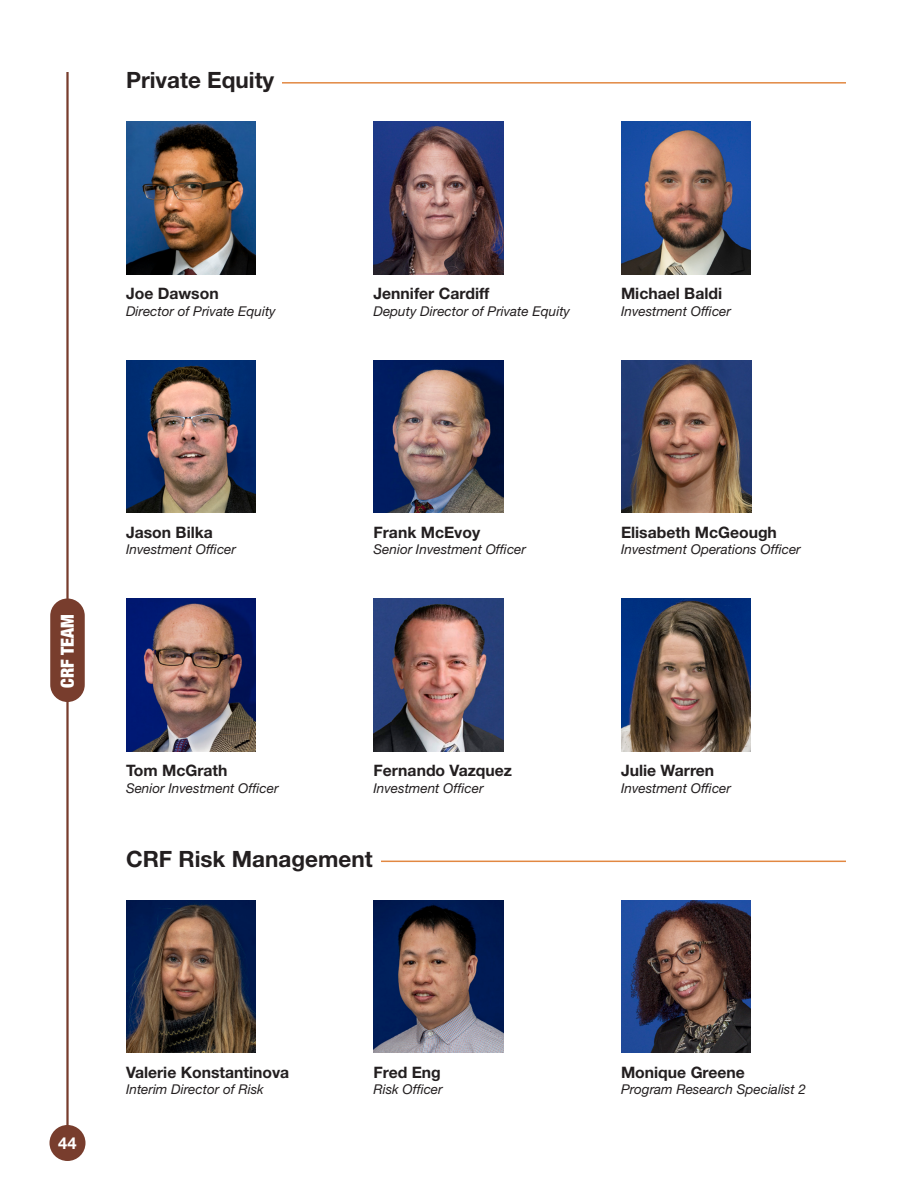
<style>
.page{position:relative;width:918px;height:1188px;background:#fff}
.page>*{position:absolute;margin:0;border:0;box-sizing:border-box;transform-origin:0 0}
.Moderator_Panelist_S{font:700 22.5px "Helvetica Neue LT Std";color:#231f20}
.t1{font:900 condensed 18px "Helvetica Neue LT Std";color:#fff}
.t2{font:700 16.5px "Helvetica Neue LT Std";color:#fff}
.PICM_Name{font:700 15.75px "Helvetica Neue LT Std";color:#231f20}
.PICM_Title{font:italic 13.5px "Helvetica Neue LT Std";color:#231f20}
</style>
<div class="page">
<hr style="left:66px;top:72px;width:3px;height:1058px;background:#783d2d">
<div style="left:50px;top:1125px;width:36px;height:36px;background:#783d2d;border-radius:50%"></div>
<div style="left:50px;top:598px;width:35px;height:104px;background:#783d2d;border-radius:17px"></div>
<hr style="left:282px;top:82px;width:564px;height:2px;background:#e28842">
<img style="left:126px;top:122px;width:130px;height:152px">
<img style="left:126px;top:360px;width:130px;height:153px">
<img style="left:374px;top:122px;width:129px;height:152px">
<img style="left:374px;top:360px;width:129px;height:153px">
<img style="left:621px;top:122px;width:130px;height:152px">
<img style="left:622px;top:360px;width:129px;height:153px">
<img style="left:126px;top:598px;width:130px;height:154px">
<img style="left:374px;top:598px;width:129px;height:154px">
<img style="left:621px;top:598px;width:130px;height:154px">
<img style="left:621px;top:900px;width:130px;height:153px">
<img style="left:374px;top:900px;width:129px;height:153px">
<img style="left:126px;top:900px;width:130px;height:153px">
<hr style="left:381px;top:861px;width:465px;height:1px;background:#e28842">
<p class="Moderator_Panelist_S" style="left:126px;top:66px;width:150px">Private Equity</p>
<p class="PICM_Name" style="left:126px;top:284px;width:94px">Joe Dawson</p>
<p class="PICM_Title" style="left:126px;top:303px;width:151px">Director of Private Equity</p>
<p class="PICM_Name" style="left:374px;top:284px;width:117px">Jennifer Cardiff</p>
<p class="PICM_Title" style="left:374px;top:303px;width:198px">Deputy Director of Private Equity</p>
<p class="PICM_Name" style="left:621px;top:284px;width:103px">Michael Baldi</p>
<p class="PICM_Title" style="left:621px;top:303px;width:111px">Investment Officer</p>
<h2 class="t1" style="left:56px;top:688px;width:75px;rotate:-90deg">CRF TEAM</h2>
<p class="PICM_Name" style="left:126px;top:522px;width:88px">Jason Bilka</p>
<p class="PICM_Title" style="left:126px;top:541px;width:111px">Investment Officer</p>
<p class="PICM_Name" style="left:126px;top:761px;width:103px">Tom McGrath</p>
<p class="PICM_Title" style="left:126px;top:780px;width:154px">Senior Investment Officer</p>
<p class="PICM_Name" style="left:374px;top:522px;width:108px">Frank McEvoy</p>
<p class="PICM_Title" style="left:374px;top:541px;width:154px">Senior Investment Officer</p>
<p class="PICM_Name" style="left:374px;top:761px;width:140px">Fernando Vazquez</p>
<p class="PICM_Title" style="left:374px;top:780px;width:111px">Investment Officer</p>
<p class="Moderator_Panelist_S" style="left:126px;top:845px;width:248px">CRF Risk Management</p>
<p class="t2" style="left:58px;top:1133px;width:20px">44</p>
<p class="PICM_Name" style="left:126px;top:1062px;width:165px">Valerie Konstantinova</p>
<p class="PICM_Title" style="left:126px;top:1081px;width:139px">Interim Director of Risk</p>
<p class="PICM_Name" style="left:374px;top:1062px;width:69px">Fred Eng</p>
<p class="PICM_Title" style="left:374px;top:1081px;width:71px">Risk Officer</p>
<p class="PICM_Name" style="left:621px;top:522px;width:158px">Elisabeth McGeough</p>
<p class="PICM_Title" style="left:621px;top:541px;width:181px">Investment Operations Officer</p>
<p class="PICM_Name" style="left:621px;top:761px;width:95px">Julie Warren</p>
<p class="PICM_Title" style="left:621px;top:780px;width:111px">Investment Officer</p>
<p class="PICM_Name" style="left:621px;top:1062px;width:125px">Monique Greene</p>
<p class="PICM_Title" style="left:621px;top:1081px;width:187px">Program Research Specialist 2</p>
</div>
